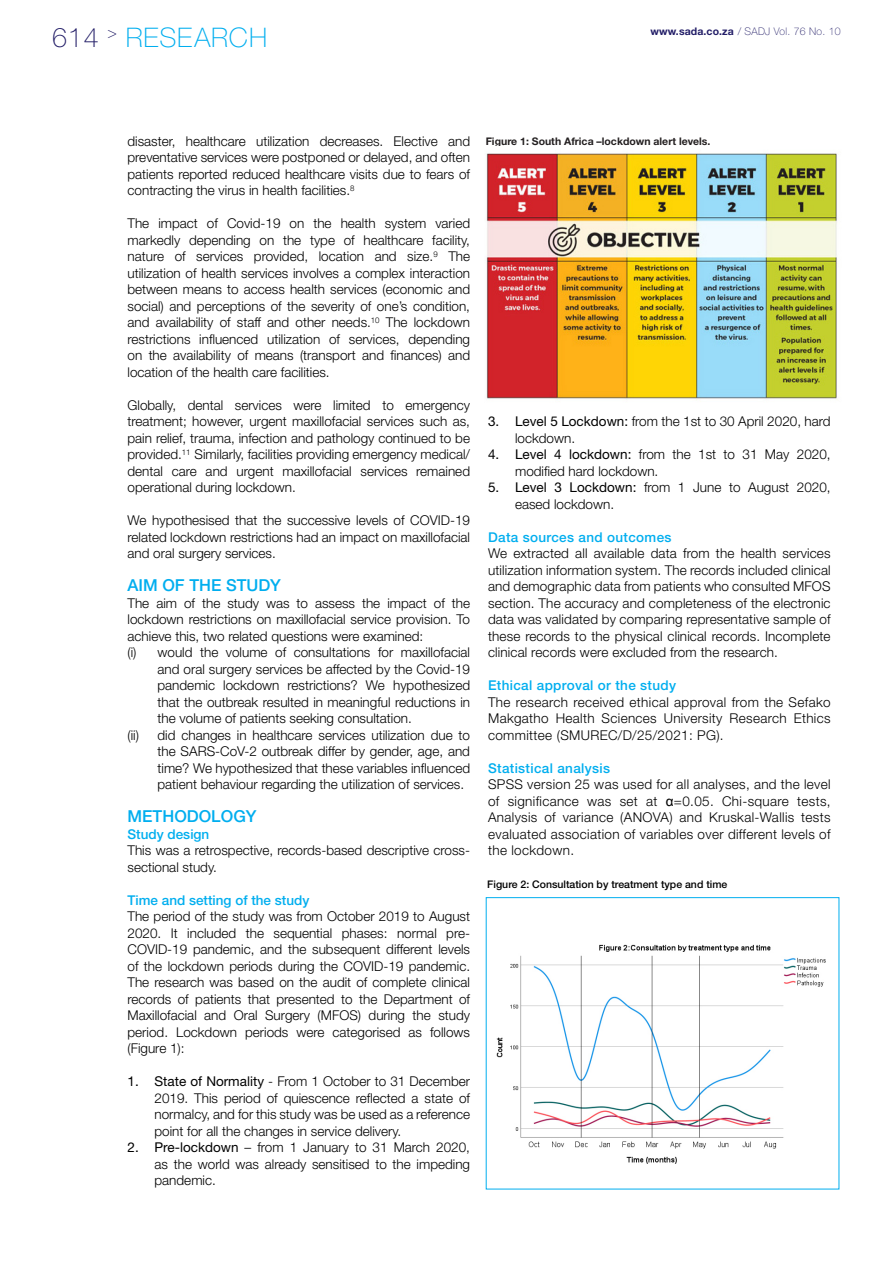
<style>
.page{position:relative;width:893px;height:1263px;background:#fff}
.page>*{position:absolute;margin:0;border:0;box-sizing:border-box;transform-origin:0 0}
.t1{font:100 27px "Helvetica Neue LT Std";letter-spacing:.025em;color:#00aeef}
.Text_Body_RC_74_5{font:500 16.5px "Helvetica Neue LT Std";color:#00aeef}
.Text_Body_RC_74_5-2{font:300 13.5px/16.5px "Helvetica Neue LT Std";color:#000;text-align:justify}
.Text_Body_RC_74_5-3{font:500 13.5px "Helvetica Neue LT Std";letter-spacing:.025em;color:#00aeef}
.Text_Body_RC_74_5-4{font:500 13.5px "Helvetica Neue LT Std";color:#00aeef}
.t2{font:500 10.5px "Helvetica Neue LT Std";color:#000}
.t3{font:700 10.5px "Helvetica Neue LT Std";color:#231f20}
.Header_JournalDetail{font:100 10.5px "Helvetica Neue LT Std";letter-spacing:.025em;color:#221d67}
.s1{color:#221d67}
.s2{font-weight:700}
.s3{font-weight:400}
.s4{font-family:"Arial";font-weight:400}
</style>
<div class="page">
<img style="left:486px;top:153px;width:352px;height:247px">
<img style="left:496px;top:944px;width:330px;height:220px">
<h1 class="t1" style="left:52px;top:22px;width:216px"><span class="s1">614</span> <sup>&gt;</sup> RESEARCH</h1>
<p class="Header_JournalDetail" style="left:651px;top:25px;width:192px"><span class="s2">www.sada.co.za</span> / SADJ Vol. 76 No. 10</p>
<p class="Text_Body_RC_74_5-2" style="left:128px;top:132px;width:344px">disaster, healthcare utilization decreases. Elective and preventative services were postponed or delayed, and often patients reported reduced healthcare visits due to fears of contracting the virus in health facilities.<sup>8</sup></p>
<p class="Text_Body_RC_74_5-2" style="left:128px;top:215px;width:344px">The impact of Covid-19 on the health system varied markedly depending on the type of healthcare facility, nature of services provided, location and size.<sup>9</sup> The utilization of health services involves a complex interaction between means to access health services (economic and social) and perceptions of the severity of one’s condition, and availability of staff and other needs.<sup>10</sup> The lockdown restrictions influenced utilization of services, depending on the availability of means (transport and finances) and location of the health care facilities.</p>
<p class="Text_Body_RC_74_5-2" style="left:128px;top:396px;width:344px">Globally, dental services were limited to emergency treatment; however, urgent maxillofacial services such as, pain relief, trauma, infection and pathology continued to be provided.<sup>11</sup> Similarly, facilities providing emergency medical/ dental care and urgent maxillofacial services remained operational during lockdown.</p>
<p class="Text_Body_RC_74_5-2" style="left:128px;top:512px;width:344px">We hypothesised that the successive levels of COVID-19 related lockdown restrictions had an impact on maxillofacial and oral surgery services.</p>
<p class="Text_Body_RC_74_5" style="left:128px;top:576px;width:155px">AIM OF THE STUDY</p>
<p class="Text_Body_RC_74_5-2" style="left:128px;top:594px;width:344px">The aim of the study was to assess the impact of the lockdown restrictions on maxillofacial service provision. To achieve this, two related questions were examined:</p>
<p class="Text_Body_RC_74_5-2" style="left:158px;top:644px;width:314px;text-indent:-30px">(i) would the volume of consultations for maxillofacial and oral surgery services be affected by the Covid-19 pandemic lockdown restrictions? We hypothesized that the outbreak resulted in meaningful reductions in the volume of patients seeking consultation.</p>
<p class="Text_Body_RC_74_5-2" style="left:128px;top:726px;width:13px">(ii)</p>
<p class="Text_Body_RC_74_5-2" style="left:158px;top:726px;width:314px">did changes in healthcare services utilization due to the SARS-CoV-2 outbreak differ by gender, age, and time? We hypothesized that these variables influenced patient behaviour regarding the utilization of services.</p>
<p class="Text_Body_RC_74_5" style="left:128px;top:807px;width:130px">METHODOLOGY</p>
<p class="Text_Body_RC_74_5-4" style="left:128px;top:826px;width:83px">Study design</p>
<p class="Text_Body_RC_74_5-2" style="left:128px;top:842px;width:344px">This was a retrospective, records-based descriptive cross&shy;sectional study.</p>
<p class="Text_Body_RC_74_5-4" style="left:128px;top:892px;width:183px">Time and setting of the study</p>
<p class="Text_Body_RC_74_5-2" style="left:128px;top:908px;width:344px">The period of the study was from October 2019 to August 2020. It included the sequential phases: normal pre-COVID-19 pandemic, and the subsequent different levels of the lockdown periods during the COVID-19 pandemic.<br>The research was based on the audit of complete clinical records of patients that presented to the Department of Maxillofacial and Oral Surgery (MFOS) during the study period. Lockdown periods were categorised as follows (Figure 1):</p>
<p class="Text_Body_RC_74_5-2" style="left:155px;top:1073px;width:317px;text-indent:-27px"><span class="s3">1. State of Normality</span> - From 1 October to 31 December 2019. This period of quiescence reflected a state of normalcy, and for this study was be used as a reference point for all the changes in service delivery.</p>
<p class="Text_Body_RC_74_5-2" style="left:155px;top:1139px;width:317px;text-indent:-27px"><span class="s3">2. Pre-lockdown</span> – from 1 January to 31 March 2020, as the world was already sensitised to the impeding pandemic.</p>
<p class="t3" style="left:486px;top:135px;width:226px">Figure 1: South Africa –lockdown alert levels.</p>
<p class="Text_Body_RC_74_5-2" style="left:515px;top:413px;width:317px;text-indent:-27px"><span class="s3">3. Level 5 Lockdown:</span> from the 1st to 30 April 2020, hard lockdown.</p>
<p class="Text_Body_RC_74_5-2" style="left:515px;top:446px;width:317px;text-indent:-27px"><span class="s3">4. Level 4 lockdown:</span> from the 1st to 31 May 2020, modified hard lockdown.</p>
<p class="Text_Body_RC_74_5-2" style="left:515px;top:479px;width:317px;text-indent:-27px"><span class="s3">5. Level 3 Lockdown:</span> from 1 June to August 2020, eased lockdown.</p>
<p class="Text_Body_RC_74_5-3" style="left:488px;top:529px;width:185px">Data sources and outcomes</p>
<p class="Text_Body_RC_74_5-2" style="left:488px;top:545px;width:344px">We extracted all available data from the health services utilization information system. The records included clinical and demographic data from patients who consulted MFOS section. The accuracy and completeness of the electronic data was validated by comparing representative sample of these records to the physical clinical records. Incomplete clinical records were excluded from the research.</p>
<p class="Text_Body_RC_74_5-3" style="left:488px;top:677px;width:190px">Ethical approval or the study</p>
<p class="Text_Body_RC_74_5-2" style="left:488px;top:693px;width:344px">The research received ethical approval from the Sefako Makgatho Health Sciences University Research Ethics committee (SMUREC/D/25/2021: PG).</p>
<p class="Text_Body_RC_74_5-3" style="left:488px;top:760px;width:123px">Statistical analysis</p>
<p class="Text_Body_RC_74_5-2" style="left:488px;top:776px;width:344px">SPSS version 25 was used for all analyses, and the level of significance was set at <span class="s4">α</span>=0.05. Chi-square tests, Analysis of variance (ANOVA) and Kruskal-Wallis tests evaluated association of variables over different levels of the lockdown.</p>
<p class="t2" style="left:487px;top:878px;width:242px">Figure 2: Consultation by treatment type and time</p>
</div>
